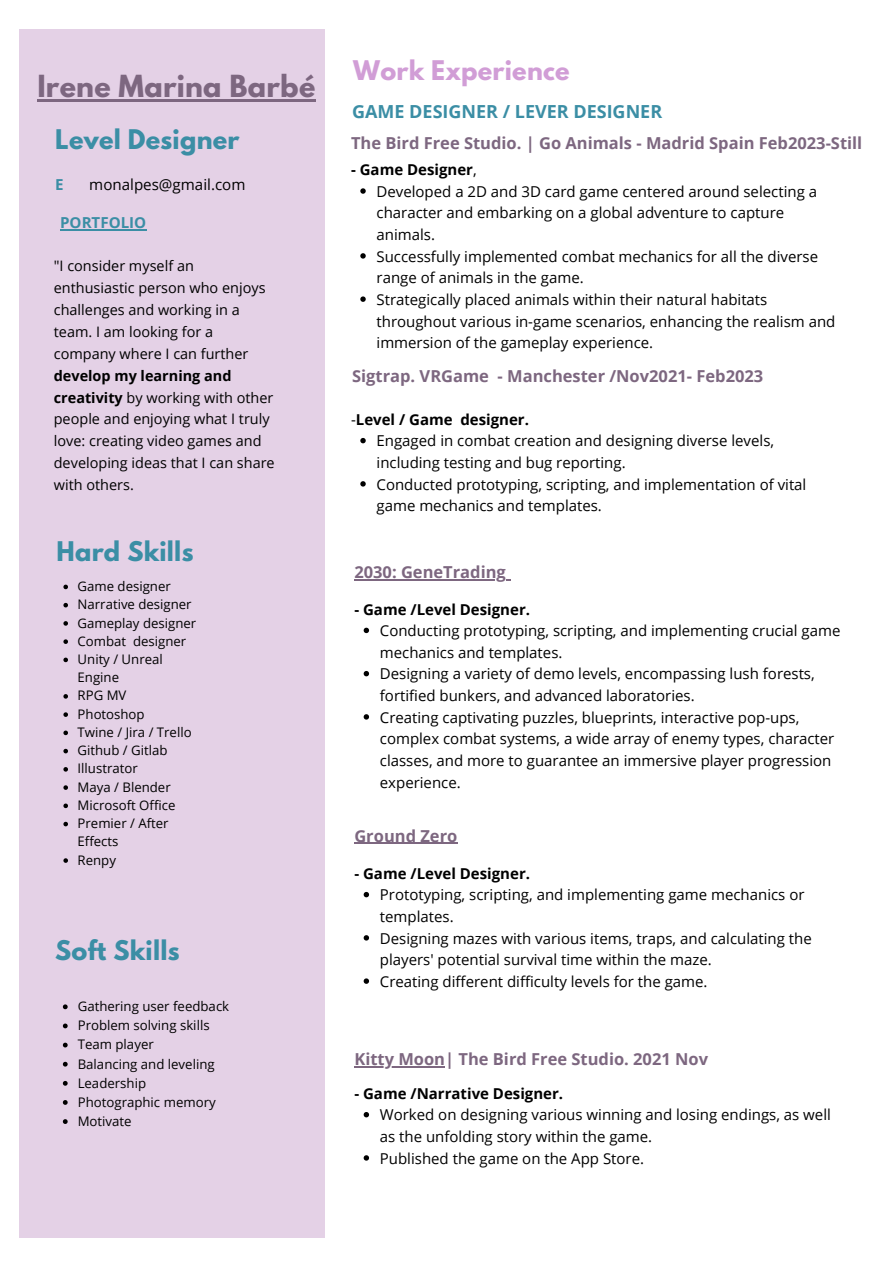
<style>
.page{position:relative;width:893px;height:1264px;background:#fff}
.page>*{position:absolute;margin:0;border:0;box-sizing:border-box;transform-origin:0 0}
.t1{font:700 27px "League Spartan";letter-spacing:.01em;color:#7d6780}
.t2{font:700 24px "League Spartan";letter-spacing:.01em;color:#3b8ea5}
.t3{font:700 24px "League Spartan";letter-spacing:.01em;color:#d19dd6}
.t4{font:700 18px "Open Sans";color:#3b8ea5}
.t5{font:700 16.5px "Open Sans";color:#7d6780}
.t6{font:15.15px "Open Sans";color:#000}
.t7{font:700 15.15px "Open Sans";color:#3b8ea5}
.t8{font:15px/21.6px "Open Sans";color:#000}
.t9{font:700 15px "Open Sans";color:#000}
.t10{font:14.4px/21.9px "Open Sans";color:#000}
.t11{font:13.2px/18.3px "Open Sans";color:#000}
.s1{font-weight:700}
.s2{font-weight:400}
</style>
<div class="page">
<div style="left:19px;top:29px;width:305px;height:1208px;background:#e4d1e6"></div>
<hr style="left:37px;top:99px;width:278px;height:2px;background:#7d6780">
<svg style="left:63px;top:584px;width:5px;height:5px"></svg>
<svg style="left:63px;top:603px;width:5px;height:4px"></svg>
<svg style="left:63px;top:621px;width:5px;height:4px"></svg>
<svg style="left:63px;top:639px;width:5px;height:5px"></svg>
<svg style="left:63px;top:657px;width:5px;height:5px"></svg>
<svg style="left:63px;top:694px;width:5px;height:4px"></svg>
<svg style="left:63px;top:712px;width:5px;height:5px"></svg>
<svg style="left:63px;top:730px;width:5px;height:5px"></svg>
<svg style="left:63px;top:748px;width:5px;height:5px"></svg>
<svg style="left:63px;top:767px;width:5px;height:4px"></svg>
<svg style="left:63px;top:785px;width:5px;height:4px"></svg>
<svg style="left:63px;top:803px;width:5px;height:5px"></svg>
<svg style="left:63px;top:821px;width:5px;height:5px"></svg>
<svg style="left:63px;top:858px;width:5px;height:4px"></svg>
<svg style="left:63px;top:1004px;width:5px;height:5px"></svg>
<svg style="left:63px;top:1023px;width:5px;height:5px"></svg>
<svg style="left:63px;top:1042px;width:5px;height:5px"></svg>
<svg style="left:63px;top:1061px;width:5px;height:5px"></svg>
<svg style="left:63px;top:1081px;width:5px;height:4px"></svg>
<svg style="left:63px;top:1100px;width:5px;height:4px"></svg>
<svg style="left:63px;top:1119px;width:5px;height:4px"></svg>
<hr style="left:60px;top:229px;width:86px;height:1px;background:#3b8ea5">
<svg style="left:360px;top:188px;width:6px;height:6px"></svg>
<svg style="left:360px;top:253px;width:6px;height:5px"></svg>
<svg style="left:360px;top:296px;width:6px;height:6px"></svg>
<svg style="left:360px;top:438px;width:6px;height:5px"></svg>
<svg style="left:360px;top:481px;width:6px;height:5px"></svg>
<hr style="left:354px;top:1066px;width:91px;height:1px;background:#7d6780">
<svg style="left:363px;top:1112px;width:6px;height:5px"></svg>
<svg style="left:363px;top:1155px;width:6px;height:5px"></svg>
<hr style="left:354px;top:579px;width:152px;height:1px;background:#7d6780">
<svg style="left:363px;top:627px;width:6px;height:6px"></svg>
<svg style="left:363px;top:671px;width:6px;height:5px"></svg>
<svg style="left:363px;top:714px;width:6px;height:5px"></svg>
<hr style="left:354px;top:842px;width:103px;height:2px;background:#7d6780">
<svg style="left:363px;top:891px;width:6px;height:6px"></svg>
<svg style="left:363px;top:935px;width:6px;height:5px"></svg>
<svg style="left:363px;top:978px;width:6px;height:5px"></svg>
<p class="t1" style="left:37px;top:73px;width:279px">Irene Marina Barbé</p>
<p class="t2" style="left:55px;top:127px;width:186px">Level Designer</p>
<p class="t7" style="left:55px;top:173px;width:10px">E</p>
<p class="t6" style="left:89px;top:173px;width:158px">monalpes@gmail.com</p>
<p class="t7" style="left:60px;top:212px;width:88px">PORTFOLIO</p>
<p class="t10" style="left:54px;top:254px;width:222px">"I consider myself an enthusiastic person who enjoys challenges and working in a team. I am looking for a company where I can further <span class="s1">develop my learning and creativity</span> by working with other people and enjoying what I truly love: creating video games and developing ideas that I can share with others.</p>
<p class="t2" style="left:57px;top:539px;width:138px">Hard Skills</p>
<p class="t11" style="left:78px;top:576px;width:95px">Game designer</p>
<p class="t11" style="left:78px;top:595px;width:115px">Narrative designer</p>
<p class="t11" style="left:78px;top:613px;width:120px">Gameplay designer</p>
<p class="t11" style="left:78px;top:631px;width:110px">Combat designer</p>
<p class="t11" style="left:78px;top:649px;width:87px">Unity / Unreal<br>Engine</p>
<p class="t11" style="left:78px;top:686px;width:50px">RPG MV</p>
<p class="t11" style="left:78px;top:704px;width:68px">Photoshop</p>
<p class="t11" style="left:78px;top:722px;width:115px">Twine / Jira / Trello</p>
<p class="t11" style="left:78px;top:741px;width:91px">Github / Gitlab</p>
<p class="t11" style="left:78px;top:759px;width:62px">Illustrator</p>
<p class="t11" style="left:78px;top:777px;width:95px">Maya / Blender</p>
<p class="t11" style="left:78px;top:795px;width:99px">Microsoft Office</p>
<p class="t11" style="left:78px;top:814px;width:92px">Premier / After<br>Effects</p>
<p class="t11" style="left:78px;top:850px;width:40px">Renpy</p>
<p class="t2" style="left:55px;top:938px;width:126px">Soft Skills</p>
<p class="t11" style="left:78px;top:996px;width:153px">Gathering user feedback</p>
<p class="t11" style="left:78px;top:1015px;width:133px">Problem solving skills</p>
<p class="t11" style="left:78px;top:1035px;width:78px">Team player</p>
<p class="t11" style="left:78px;top:1054px;width:138px">Balancing and leveling</p>
<p class="t11" style="left:78px;top:1073px;width:70px">Leadership</p>
<p class="t11" style="left:78px;top:1092px;width:139px">Photographic memory</p>
<p class="t11" style="left:78px;top:1111px;width:55px">Motivate</p>
<p class="t3" style="left:353px;top:58px;width:218px">Work Experience</p>
<p class="t4" style="left:352px;top:98px;width:311px">GAME DESIGNER / LEVER DESIGNER</p>
<p class="t5" style="left:351px;top:131px;width:512px">The Bird Free Studio. | Go Animals - Madrid Spain Feb2023-Still</p>
<p class="t9" style="left:351px;top:159px;width:127px">- Game Designer<span class="s2">,</span></p>
<p class="t8" style="left:376px;top:180px;width:442px">Developed a 2D and 3D card game centered around selecting a character and embarking on a global adventure to capture animals.</p>
<p class="t8" style="left:376px;top:245px;width:443px">Successfully implemented combat mechanics for all the diverse range of animals in the game.</p>
<p class="t8" style="left:376px;top:288px;width:460px">Strategically placed animals within their natural habitats throughout various in-game scenarios, enhancing the realism and immersion of the gameplay experience.</p>
<p class="t5" style="left:352px;top:364px;width:412px">Sigtrap. VRGame - Manchester /Nov2021- Feb2023</p>
<p class="t9" style="left:351px;top:409px;width:179px"><span class="s2">-</span>Level / Game designer.</p>
<p class="t8" style="left:376px;top:430px;width:399px">Engaged in combat creation and designing diverse levels, including testing and bug reporting.</p>
<p class="t8" style="left:376px;top:473px;width:431px">Conducted prototyping, scripting, and implementation of vital game mechanics and templates.</p>
<p class="t5" style="left:354px;top:560px;width:153px">2030: GeneTrading</p>
<p class="t9" style="left:354px;top:598px;width:177px">- Game /Level Designer.</p>
<p class="t8" style="left:380px;top:619px;width:462px">Conducting prototyping, scripting, and implementing crucial game mechanics and templates.</p>
<p class="t8" style="left:380px;top:662px;width:436px">Designing a variety of demo levels, encompassing lush forests, fortified bunkers, and advanced laboratories.</p>
<p class="t8" style="left:380px;top:706px;width:456px">Creating captivating puzzles, blueprints, interactive pop-ups, complex combat systems, a wide array of enemy types, character classes, and more to guarantee an immersive player progression experience.</p>
<p class="t5" style="left:354px;top:824px;width:104px">Ground Zero</p>
<p class="t9" style="left:354px;top:862px;width:177px">- Game /Level Designer.</p>
<p class="t8" style="left:380px;top:883px;width:426px">Prototyping, scripting, and implementing game mechanics or templates.</p>
<p class="t8" style="left:380px;top:927px;width:433px">Designing mazes with various items, traps, and calculating the players' potential survival time within the maze.</p>
<p class="t8" style="left:380px;top:970px;width:329px">Creating different difficulty levels for the game.</p>
<p class="t5" style="left:354px;top:1047px;width:355px">Kitty Moon| The Bird Free Studio. 2021 Nov</p>
<p class="t8" style="left:380px;top:1103px;width:452px">Worked on designing various winning and losing endings, as well as the unfolding story within the game.</p>
<p class="t8" style="left:380px;top:1147px;width:266px">Published the game on the App Store.</p>
<p class="t9" style="left:354px;top:1082px;width:210px">- Game /Narrative Designer.</p>
</div>
